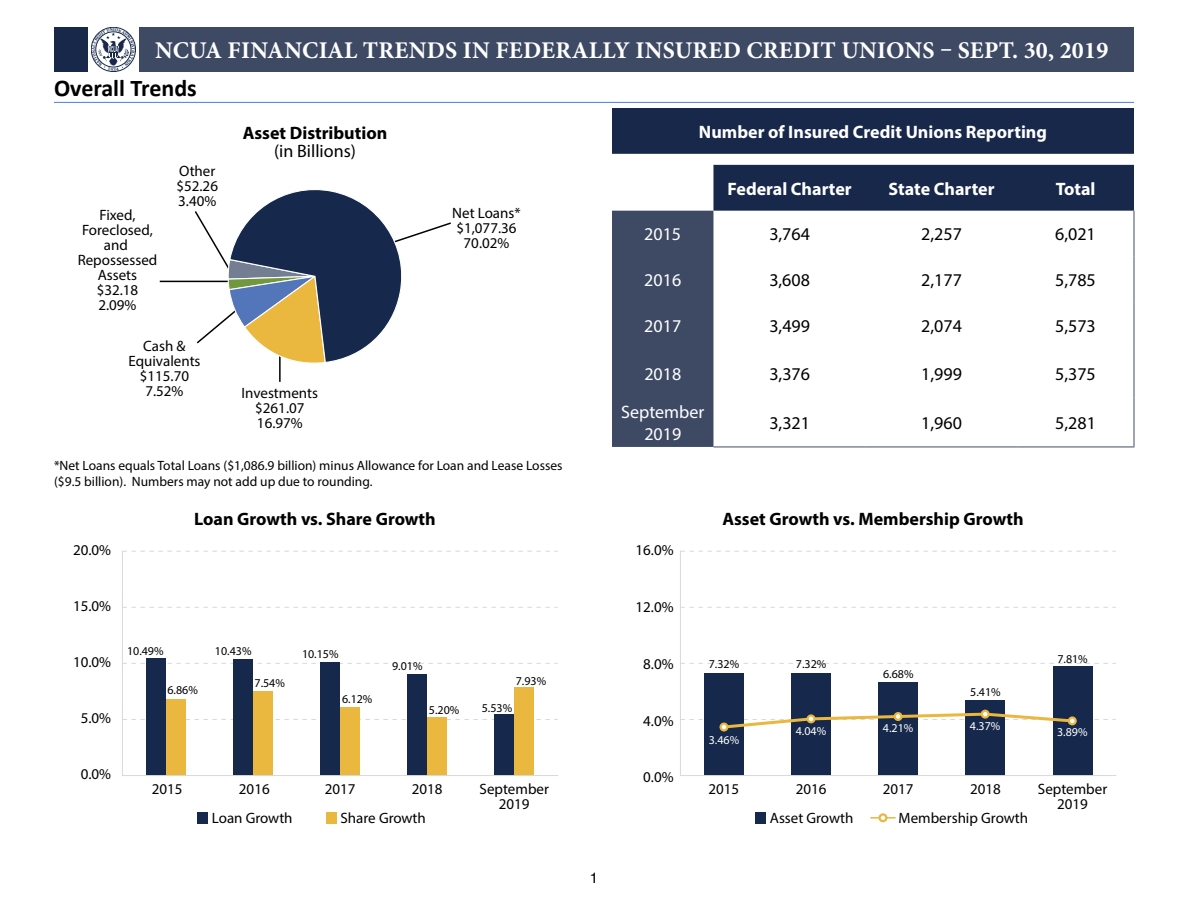
<style>
.page{position:relative;width:1188px;height:918px;background:#fff}
.page>*{position:absolute;margin:0;border:0;box-sizing:border-box;transform-origin:0 0}
.t1{font:700 24px "Minion Pro";letter-spacing:.01em;color:#fff}
.t2{font:700 24px "Calibri";color:#000}
.t3{font:700 18px/18px "Myriad Pro";color:#000;text-align:center}
.Data_Text{font:18px "Myriad Pro";color:#000}
.Chart_Title_Text{font:700 18px "Myriad Pro";color:#fff}
.Chart_Sub_Head_Text{font:700 18px "Myriad Pro";color:#fff}
.Chart_Label_Text{font:18px/21.6px "Myriad Pro";color:#fff;text-align:center}
.t4{font:15px/15px "Myriad Pro";color:#000;text-align:center}
.t5{font:15px "Helvetica";color:#000}
.Footnote{font:13.5px/16.2px "Myriad Pro";color:#000}
.t6{font:12px "Myriad Pro";color:#000}
.t7{font:12px "Myriad Pro";color:#fff}
.s1{font-weight:400}
</style>
<div class="page">
<div style="left:54px;top:27px;width:78px;height:45px;background:#18284b"></div>
<div style="left:132px;top:27px;width:1002px;height:45px;background:#3e4a64"></div>
<div style="left:88px;top:26px;width:51px;height:47px;background:linear-gradient(to bottom,#fff,#fff)"></div>
<hr style="left:54px;top:102px;width:1080px;height:1px;background:#497ae4">
<hr style="left:279px;top:339px;width:2px;height:43px;background:#000">
<hr style="left:160px;top:281px;width:71px;height:1px;background:#000">
<svg style="left:193px;top:189px;width:258px;height:177px"></svg>
<svg style="left:612px;top:108px;width:522px;height:103px;fill:#18284b"></svg>
<div style="left:612px;top:211px;width:101px;height:236px;background:#3e4a64"></div>
<hr style="left:1134px;top:211px;width:1px;height:45px;background:#3e4a64">
<hr style="left:1134px;top:256px;width:1px;height:46px;background:#3e4a64">
<hr style="left:1134px;top:302px;width:1px;height:46px;background:#3e4a64">
<hr style="left:1134px;top:348px;width:1px;height:50px;background:#3e4a64">
<hr style="left:1134px;top:398px;width:1px;height:49px;background:#3e4a64">
<hr style="left:713px;top:447px;width:153px;height:1px;background:#3e4a64">
<hr style="left:866px;top:447px;width:151px;height:1px;background:#3e4a64">
<hr style="left:1017px;top:447px;width:117px;height:1px;background:#3e4a64">
<div style="left:197px;top:812px;width:11px;height:11px;background:#16284b"></div>
<div style="left:326px;top:812px;width:11px;height:11px;background:#eab73f"></div>
<svg style="left:123px;top:719px;width:435px;height:1px"></svg>
<svg style="left:123px;top:663px;width:435px;height:1px"></svg>
<svg style="left:123px;top:607px;width:435px;height:1px"></svg>
<svg style="left:123px;top:551px;width:435px;height:1px"></svg>
<div style="left:166px;top:699px;width:20px;height:77px;background:#eab73f"></div>
<div style="left:146px;top:658px;width:20px;height:118px;background:#16284b"></div>
<div style="left:253px;top:691px;width:20px;height:85px;background:#eab73f"></div>
<div style="left:233px;top:659px;width:20px;height:117px;background:#16284b"></div>
<div style="left:340px;top:707px;width:20px;height:69px;background:#eab73f"></div>
<div style="left:320px;top:662px;width:20px;height:114px;background:#16284b"></div>
<div style="left:427px;top:717px;width:20px;height:59px;background:#eab73f"></div>
<div style="left:407px;top:674px;width:20px;height:102px;background:#16284b"></div>
<div style="left:514px;top:687px;width:20px;height:89px;background:#eab73f"></div>
<div style="left:494px;top:714px;width:20px;height:62px;background:#16284b"></div>
<hr style="left:122px;top:551px;width:1px;height:225px;background:#d7d9dd">
<hr style="left:122px;top:775px;width:436px;height:1px;background:#d7d9dd">
<div style="left:755px;top:812px;width:11px;height:11px;background:#16284b"></div>
<hr style="left:870px;top:817px;width:26px;height:2px;background:#eab73f">
<svg style="left:878px;top:813px;width:9px;height:9px"></svg>
<svg style="left:681px;top:663px;width:435px;height:1px"></svg>
<svg style="left:681px;top:607px;width:435px;height:1px"></svg>
<svg style="left:681px;top:551px;width:435px;height:1px"></svg>
<div style="left:1053px;top:666px;width:39px;height:110px;background:#16284b"></div>
<div style="left:966px;top:700px;width:39px;height:76px;background:#16284b"></div>
<div style="left:878px;top:682px;width:40px;height:94px;background:#16284b"></div>
<div style="left:791px;top:673px;width:40px;height:103px;background:#16284b"></div>
<div style="left:704px;top:673px;width:40px;height:103px;background:#16284b"></div>
<hr style="left:680px;top:551px;width:1px;height:225px;background:#d7d9dd">
<hr style="left:680px;top:775px;width:436px;height:1px;background:#d7d9dd">
<svg style="left:681px;top:710px;width:435px;height:22px"></svg>
<svg style="left:92px;top:28px;width:43px;height:43px;background:#bec3cc"></svg>
<h1 class="t1" style="left:155px;top:34px;width:955px">NCUA FINANCIAL TRENDS IN FEDERALLY INSURED CREDIT UNIONS – SEPT. 30, 2019</h1>
<p class="t2" style="left:54px;top:73px;width:144px">Overall Trends</p>
<p class="t3" style="left:243px;top:123px;width:146px">Asset Distribution <span class="s1">(in Billions)</span></p>
<p class="Chart_Title_Text" style="left:699px;top:120px;width:350px">Number of Insured Credit Unions Reporting</p>
<p class="t4" style="left:78px;top:207px;width:81px">Fixed,<br>Foreclosed, and<br>Repossessed<br>Assets $32.18<br>2.09%</p>
<p class="t4" style="left:176px;top:163px;width:43px;text-align:left">Other $52.26<br>3.40%</p>
<p class="t4" style="left:128px;top:339px;width:74px">Cash &amp;<br>Equivalents $115.70<br>7.52%</p>
<p class="t4" style="left:242px;top:386px;width:78px">Investments $261.07<br>16.97%</p>
<p class="t4" style="left:452px;top:206px;width:70px">Net Loans* $1,077.36<br>70.02%</p>
<p class="Footnote" style="left:54px;top:457px;width:510px">*Net Loans equals Total Loans ($1,086.9 billion) minus Allowance for Loan and Lease Losses ($9.5 billion). Numbers may not add up due to rounding.</p>
<p class="t4" style="left:73px;top:542px;width:40px">20.0%</p>
<p class="t3" style="left:194px;top:510px;width:243px">Loan Growth vs. Share Growth</p>
<p class="t4" style="left:73px;top:598px;width:40px">15.0%</p>
<p class="t4" style="left:73px;top:655px;width:40px">10.0%</p>
<p class="t4" style="left:81px;top:711px;width:32px">5.0%</p>
<p class="t6" style="left:127px;top:643px;width:38px">10.49%</p>
<p class="t6" style="left:167px;top:683px;width:32px">6.86%</p>
<p class="t6" style="left:215px;top:643px;width:38px">10.43%</p>
<p class="t6" style="left:255px;top:676px;width:32px">7.54%</p>
<p class="t6" style="left:302px;top:646px;width:38px">10.15%</p>
<p class="t6" style="left:342px;top:691px;width:32px">6.12%</p>
<p class="t6" style="left:392px;top:658px;width:32px">9.01%</p>
<p class="t6" style="left:429px;top:702px;width:32px">5.20%</p>
<p class="t6" style="left:516px;top:673px;width:32px">7.93%</p>
<p class="t6" style="left:482px;top:700px;width:32px">5.53%</p>
<p class="t4" style="left:81px;top:767px;width:32px">0.0%</p>
<p class="t4" style="left:152px;top:782px;width:32px">2015</p>
<p class="t4" style="left:239px;top:782px;width:32px">2016</p>
<p class="t4" style="left:325px;top:782px;width:32px">2017</p>
<p class="t4" style="left:412px;top:782px;width:32px">2018</p>
<p class="t4" style="left:480px;top:782px;width:71px">September<br>2019</p>
<p class="t4" style="left:212px;top:811px;width:82px">Loan Growth</p>
<p class="t4" style="left:341px;top:811px;width:87px">Share Growth</p>
<p class="Chart_Sub_Head_Text" style="left:728px;top:177px;width:126px">Federal Charter</p>
<p class="Chart_Sub_Head_Text" style="left:889px;top:177px;width:108px">State Charter</p>
<p class="Chart_Sub_Head_Text" style="left:1056px;top:177px;width:41px">Total</p>
<p class="Chart_Label_Text" style="left:644px;top:223px;width:38px">2015</p>
<p class="Data_Text" style="left:769px;top:223px;width:42px">3,764</p>
<p class="Data_Text" style="left:921px;top:223px;width:42px">2,257</p>
<p class="Data_Text" style="left:1055px;top:223px;width:42px">6,021</p>
<p class="Chart_Label_Text" style="left:644px;top:269px;width:38px">2016</p>
<p class="Data_Text" style="left:769px;top:269px;width:42px">3,608</p>
<p class="Data_Text" style="left:921px;top:269px;width:42px">2,177</p>
<p class="Data_Text" style="left:1055px;top:269px;width:42px">5,785</p>
<p class="Chart_Label_Text" style="left:644px;top:315px;width:38px">2017</p>
<p class="Data_Text" style="left:769px;top:315px;width:42px">3,499</p>
<p class="Data_Text" style="left:921px;top:315px;width:42px">2,074</p>
<p class="Data_Text" style="left:1055px;top:315px;width:42px">5,573</p>
<p class="Chart_Label_Text" style="left:644px;top:362px;width:38px">2018</p>
<p class="Data_Text" style="left:769px;top:362px;width:42px">3,376</p>
<p class="Data_Text" style="left:921px;top:362px;width:42px">1,999</p>
<p class="Data_Text" style="left:1055px;top:362px;width:42px">5,375</p>
<p class="Chart_Label_Text" style="left:621px;top:401px;width:85px">September<br>2019</p>
<p class="Data_Text" style="left:769px;top:412px;width:42px">3,321</p>
<p class="Data_Text" style="left:921px;top:412px;width:42px">1,960</p>
<p class="Data_Text" style="left:1055px;top:412px;width:42px">5,281</p>
<p class="t5" style="left:590px;top:866px;width:10px">1</p>
<p class="t4" style="left:636px;top:543px;width:40px">16.0%</p>
<p class="t4" style="left:636px;top:599px;width:40px">12.0%</p>
<p class="t4" style="left:643px;top:656px;width:32px">8.0%</p>
<p class="t4" style="left:643px;top:713px;width:32px">4.0%</p>
<p class="t4" style="left:643px;top:770px;width:32px">0.0%</p>
<p class="t3" style="left:722px;top:510px;width:303px">Asset Growth vs. Membership Growth</p>
<p class="t6" style="left:709px;top:657px;width:32px">7.32%</p>
<p class="t6" style="left:796px;top:657px;width:32px">7.32%</p>
<p class="t6" style="left:883px;top:666px;width:32px">6.68%</p>
<p class="t7" style="left:709px;top:732px;width:32px">3.46%</p>
<p class="t7" style="left:796px;top:723px;width:32px">4.04%</p>
<p class="t7" style="left:883px;top:721px;width:32px">4.21%</p>
<p class="t6" style="left:970px;top:684px;width:32px">5.41%</p>
<p class="t7" style="left:970px;top:719px;width:32px">4.37%</p>
<p class="t6" style="left:1057px;top:652px;width:32px">7.81%</p>
<p class="t7" style="left:1057px;top:725px;width:32px">3.89%</p>
<p class="t4" style="left:709px;top:782px;width:32px">2015</p>
<p class="t4" style="left:796px;top:782px;width:32px">2016</p>
<p class="t4" style="left:883px;top:782px;width:32px">2017</p>
<p class="t4" style="left:970px;top:782px;width:32px">2018</p>
<p class="t4" style="left:1038px;top:782px;width:71px">September<br>2019</p>
<p class="t4" style="left:770px;top:811px;width:85px">Asset Growth</p>
<p class="t4" style="left:899px;top:811px;width:131px">Membership Growth</p>
</div>
